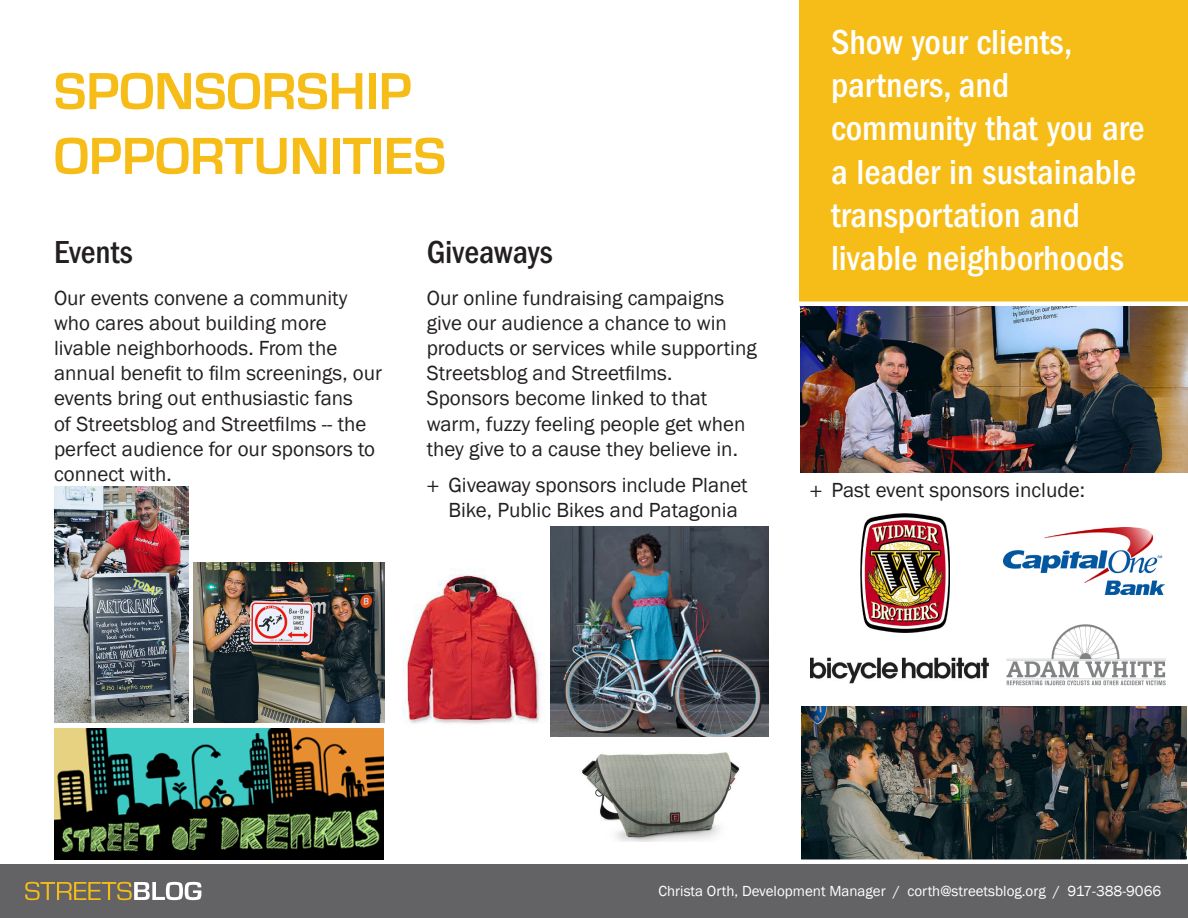
<style>
.page{position:relative;width:1188px;height:918px;background:#fff}
.page>*{position:absolute;margin:0;border:0;box-sizing:border-box;transform-origin:0 0}
.Heading_1{font:700 54px "Eurostile";color:#f6bc17}
.White_heading{font:500 condensed 36px/43.2px "Franklin Gothic";color:#fff}
.Heading_2{font:500 condensed 33px "Franklin Gothic";color:#231f20}
.BODY_14pt{font:21px/25.2px "Franklin Gothic";color:#231f20}
.Bullet{font:21px/25.2px "Franklin Gothic";color:#231f20;text-align:center}
.t1{font:15px "Franklin Gothic";color:#fff}
.s1{font-family:"Myriad Pro"}
</style>
<div class="page">
<div style="left:0;top:864px;width:1188px;height:54px;background:#636366"></div>
<svg style="left:25px;top:882px;width:176px;height:18px"></svg>
<img style="left:801px;top:706px;width:385px;height:153px">
<div style="left:800px;top:0;width:388px;height:309px;background:#f6bc17"></div>
<svg style="left:800px;top:472px;width:388px;height:1px"></svg>
<img style="left:800px;top:306px;width:388px;height:166px">
<img style="left:402px;top:568px;width:140px;height:156px">
<img style="left:582px;top:752px;width:158px;height:90px">
<img style="left:54px;top:487px;width:134px;height:235px">
<hr style="left:786px;top:302px;width:402px;height:4px;background:#fff">
<img style="left:54px;top:728px;width:330px;height:132px">
<img style="left:550px;top:526px;width:219px;height:210px">
<img style="left:811px;top:657px;width:178px;height:27px">
<img style="left:1004px;top:527px;width:161px;height:67px">
<img style="left:1006px;top:624px;width:160px;height:62px">
<img style="left:860px;top:514px;width:90px;height:119px">
<img style="left:194px;top:562px;width:190px;height:160px">
<p class="White_heading" style="left:831px;top:21px;width:315px">Show your clients, partners, and community that you are a leader in sustainable transportation and livable neighborhoods</p>
<p class="Heading_1" style="left:54px;top:62px;width:359px">SPONSORSHIP</p>
<p class="Heading_1" style="left:54px;top:127px;width:394px">OPPORTUNITIES</p>
<p class="Heading_2" style="left:427px;top:234px;width:127px">Giveaways</p>
<p class="BODY_14pt" style="left:427px;top:286px;width:331px">Our online fundraising campaigns give our audience a chance to win products or services while supporting Streetsblog and Streetfilms.<br>Sponsors become linked to that warm, fuzzy feeling people get when they give to a cause they believe in.</p>
<p class="Heading_2" style="left:54px;top:234px;width:80px">Events</p>
<p class="BODY_14pt" style="left:54px;top:286px;width:330px">Our events convene a community who cares about building more livable neighborhoods. From the annual benefit to film screenings, our events bring out enthusiastic fans<br>of Streetsblog and Streetfilms -- the perfect audience for our sponsors to connect with.</p>
<p class="Bullet" style="left:427px;top:473px;width:323px"><span class="s1">+</span> Giveaway sponsors include Planet<br>Bike, Public Bikes and Patagonia</p>
<p class="Bullet" style="left:810px;top:478px;width:277px"><span class="s1">+</span> Past event sponsors include:</p>
<p class="t1" style="left:658px;top:881px;width:504px">Christa Orth, Development Manager / corth@streetsblog.org / 917-388-9066</p>
</div>
